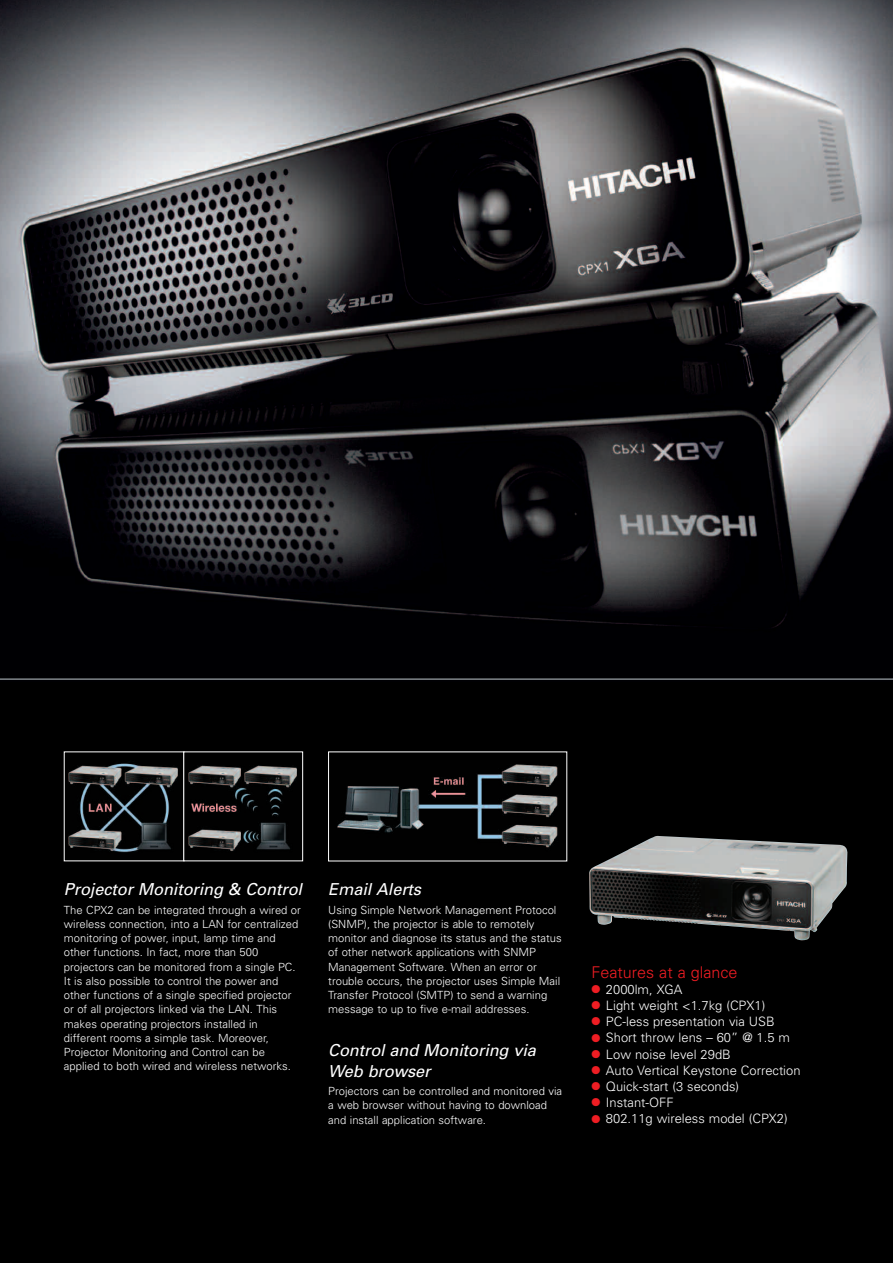
<style>
.page{position:relative;width:893px;height:1263px;background:#fff}
.page>*{position:absolute;margin:0;border:0;box-sizing:border-box;transform-origin:0 0}
.t1{font:italic 16.5px/21px "Univers";letter-spacing:-.005em;color:#fff}
.t2{font:300 16.2px "Univers";color:#ee1d23}
.t3{font:300 12.9px "Univers";color:#fff}
.t4{font:300 11.25px/14.2px "Univers";color:#fff}
.s1{color:#ee1d23}
</style>
<div class="page">
<img style="left:0;top:0;width:893px;height:682px">
<div style="left:0;top:682px;width:893px;height:581px;background:#000"></div>
<hr style="left:0;top:679px;width:893px;height:1px;background:#c1c9cf">
<img style="left:68px;top:763px;width:229px;height:90px">
<div style="left:183px;top:751px;width:120px;height:110px;border:1px solid #fff"></div>
<img style="left:337px;top:764px;width:221px;height:84px">
<img style="left:641px;top:836px;width:206px;height:104px">
<h1 class="t1" style="left:64px;top:880px;width:240px">Projector Monitoring &amp; Control</h1>
<p class="t4" style="left:64px;top:903px;width:238px">The CPX2 can be integrated through a wired or wireless connection, into a LAN for centralized monitoring of power, input, lamp time and other functions. In fact, more than 500 projectors can be monitored from a single PC.<br>It is also possible to control the power and other functions of a single specified projector or of all projectors linked via the LAN. This makes operating projectors installed in different rooms a simple task. Moreover, Projector Monitoring and Control can be applied to both wired and wireless networks.</p>
<h1 class="t1" style="left:328px;top:880px;width:94px">Email Alerts</h1>
<p class="t4" style="left:328px;top:903px;width:235px">Using Simple Network Management Protocol (SNMP), the projector is able to remotely monitor and diagnose its status and the status of other network applications with SNMP Management Software. When an error or trouble occurs, the projector uses Simple Mail Transfer Protocol (SMTP) to send a warning message to up to five e-mail addresses.</p>
<h1 class="t1" style="left:328px;top:1041px;width:209px">Control and Monitoring via<br>Web browser</h1>
<p class="t4" style="left:328px;top:1085px;width:235px">Projectors can be controlled and monitored via a web browser without having to download and install application software.</p>
<h2 class="t2" style="left:591px;top:966px;width:148px">Features at a glance</h2>
<p class="t3" style="left:591px;top:984px;width:93px"><span class="s1">●</span> 2000lm, XGA</p>
<p class="t3" style="left:591px;top:1001px;width:175px"><span class="s1">●</span> Light weight &lt;1.7kg (CPX1)</p>
<p class="t3" style="left:591px;top:1017px;width:185px"><span class="s1">●</span> PC-less presentation via USB</p>
<p class="t3" style="left:591px;top:1033px;width:200px"><span class="s1">●</span> Short throw lens – 60” @ 1.5 m</p>
<p class="t3" style="left:591px;top:1049px;width:141px"><span class="s1">●</span> Low noise level 29dB</p>
<p class="t3" style="left:591px;top:1065px;width:211px"><span class="s1">●</span> Auto Vertical Keystone Correction</p>
<p class="t3" style="left:591px;top:1082px;width:149px"><span class="s1">●</span> Quick-start (3 seconds)</p>
<p class="t3" style="left:591px;top:1098px;width:84px"><span class="s1">●</span> Instant-OFF</p>
<p class="t3" style="left:591px;top:1114px;width:198px"><span class="s1">●</span> 802.11g wireless model (CPX2)</p>
</div>
